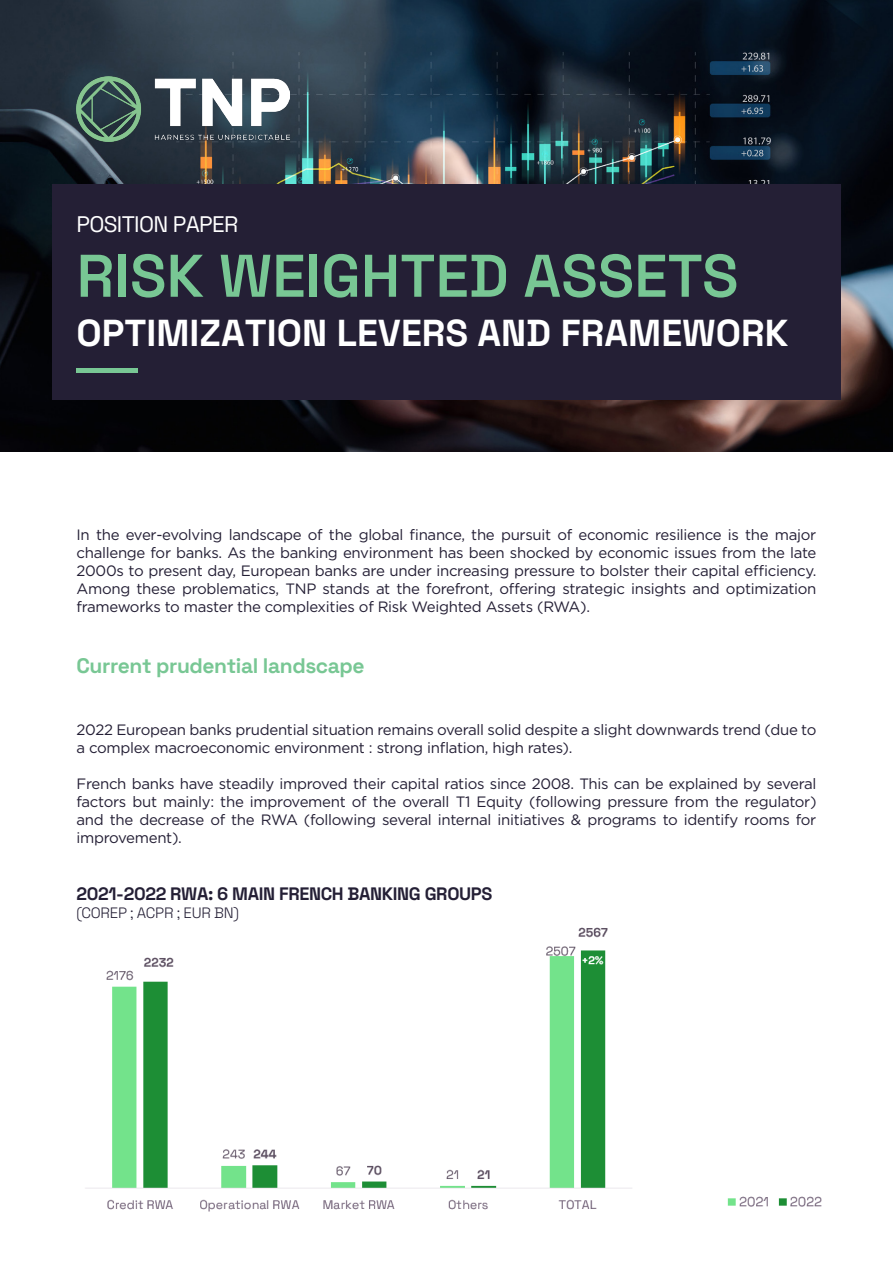
<style>
.page{position:relative;width:893px;height:1263px;background:#fff}
.page>*{position:absolute;margin:0;border:0;box-sizing:border-box;transform-origin:0 0}
.TITRES_niveau_2{font:600 60px "Space Grotesk";color:#78c794}
.TITRES_niveau_2-2{font:300 37.5px "Space Grotesk";color:#fff}
.TITRES_niveau_2-3{font:300 22.5px "Space Grotesk";letter-spacing:-.03em;color:#fff}
.t1{font:300 21px "Space Grotesk";letter-spacing:-.02em;color:#78c794}
.t2{font:300 18px "Space Grotesk";letter-spacing:-.02em;color:#241f35}
.t3{font:15px/18px "Gotham";letter-spacing:-.02em;color:#241f35;text-align:justify}
.t4{font:300 15px "Space Grotesk";letter-spacing:-.02em;color:#241f35}
</style>
<div class="page">
<img style="left:85px;top:927px;width:547px;height:284px">
<img style="left:0;top:0;width:893px;height:452px">
<img style="left:727px;top:1196px;width:95px;height:10px">
<img style="left:77px;top:77px;width:212px;height:65px">
<div style="left:52px;top:184px;width:789px;height:216px;background:#241f35"></div>
<div style="left:77px;top:368px;width:61px;height:5px;background:#78c794"></div>
<p class="TITRES_niveau_2-3" style="left:77px;top:208px;width:163px">POSITION PAPER</p>
<p class="TITRES_niveau_2" style="left:77px;top:229px;width:663px">RISK WEIGHTED ASSETS</p>
<p class="TITRES_niveau_2-2" style="left:77px;top:306px;width:713px">OPTIMIZATION LEVERS AND FRAMEWORK</p>
<p class="t3" style="left:77px;top:526px;width:741px">In the ever-evolving landscape of the global finance, the pursuit of economic resilience is the major challenge for banks. As the banking environment has been shocked by economic issues from the late 2000s to present day, European banks are under increasing pressure to bolster their capital efficiency.<br>Among these problematics, TNP stands at the forefront, offering strategic insights and optimization frameworks to master the complexities of Risk Weighted Assets (RWA).</p>
<p class="t1" style="left:77px;top:651px;width:290px">Current prudential landscape</p>
<p class="t3" style="left:77px;top:720px;width:741px">2022 European banks prudential situation remains overall solid despite a slight downwards trend (due to a complex macroeconomic environment : strong inflation, high rates).</p>
<p class="t3" style="left:77px;top:774px;width:741px">French banks have steadily improved their capital ratios since 2008. This can be explained by several factors but mainly: the improvement of the overall T1 Equity (following pressure from the regulator) and the decrease of the RWA (following several internal initiatives &amp; programs to identify rooms for improvement).</p>
<p class="t2" style="left:77px;top:881px;width:417px">2021-2022 RWA: 6 MAIN FRENCH BANKING GROUPS</p>
<p class="t4" style="left:77px;top:902px;width:164px">(COREP ; ACPR ; EUR BN)</p>
</div>
